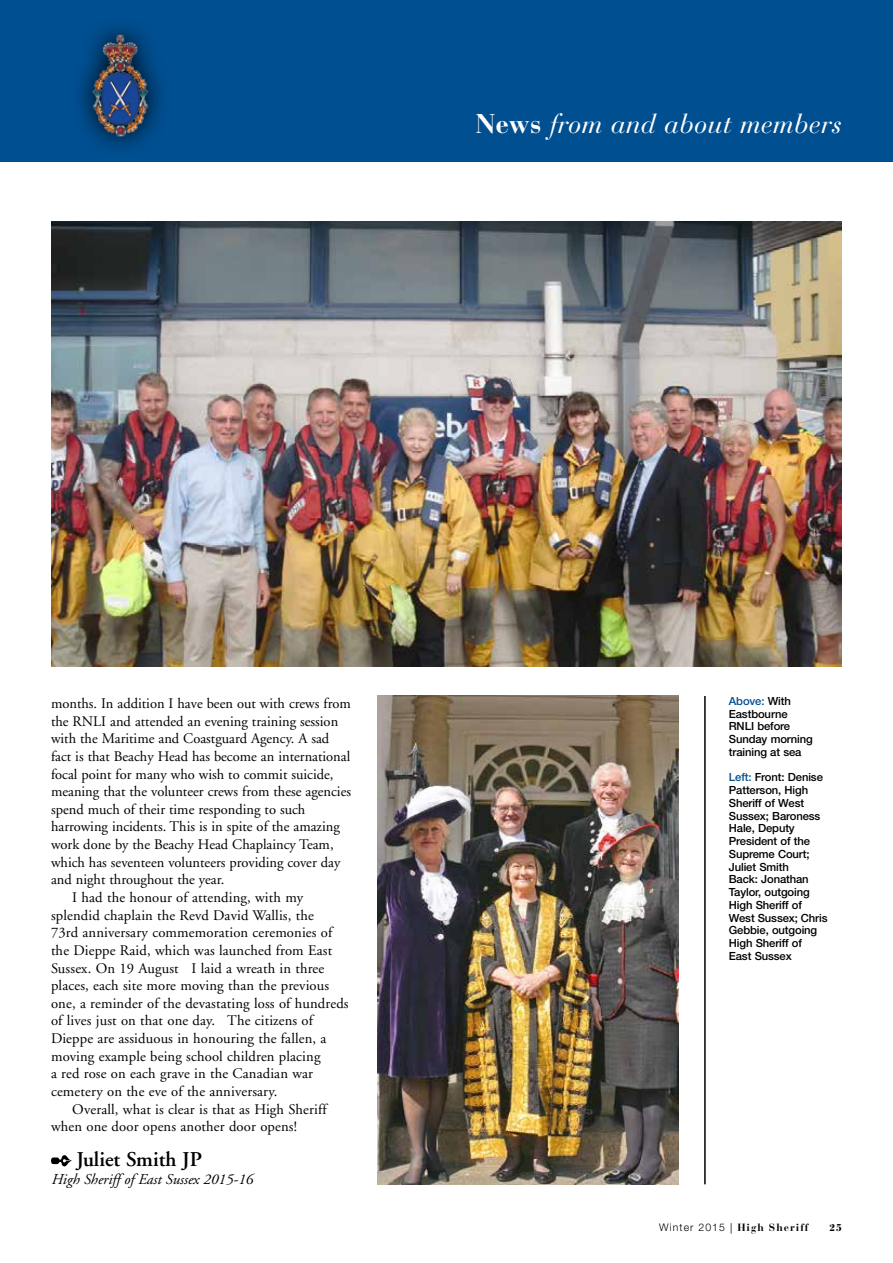
<style>
.page{position:relative;width:893px;height:1263px;background:#fff}
.page>*{position:absolute;margin:0;border:0;box-sizing:border-box;transform-origin:0 0}
.t1{font:italic 27px "Bauer Bodoni";color:#fff}
.t2{font:600 21px "Adobe Garamond";color:#000}
.t3{font:italic 15px "Adobe Garamond";color:#000}
.t4{font:14.7px "Adobe Garamond";color:#000}
.t5{font:500 11.25px/12.8px "Helvetica Neue";letter-spacing:-.01em;color:#000}
.t6{font:700 10.5px "Bauer Bodoni";letter-spacing:.1em;color:#000}
.t7{font:900 10.5px "Bauer Bodoni BT";color:#000}
.s1{font-weight:700;font-style:normal}
.s2{color:#004f91}
.s3{font-family:"Helvetica Neue";font-weight:300}
.s4{font-weight:400}
</style>
<div class="page">
<div style="left:0;top:0;width:893px;height:162px;background:#004f91"></div>
<svg style="left:80px;top:26px;width:81px;height:122px"></svg>
<img style="left:87px;top:34px;width:66px;height:102px">
<img style="left:378px;top:696px;width:301px;height:488px">
<img style="left:51px;top:221px;width:791px;height:446px">
<svg style="left:51px;top:1155px;width:21px;height:11px"></svg>
<hr style="left:704px;top:696px;width:2px;height:488px;background:#000">
<h1 class="t1" style="left:476px;top:107px;width:368px"><span class="s1">News</span> from and about members</h1>
<p class="t4" style="left:51px;top:696px;width:301px">months. In addition I have been out with crews from</p>
<p class="t4" style="left:51px;top:713px;width:289px">the RNLI and attended an evening training session</p>
<p class="t4" style="left:51px;top:731px;width:280px">with the Maritime and Coastguard Agency. A sad</p>
<p class="t4" style="left:51px;top:748px;width:301px">fact is that Beachy Head has become an international</p>
<p class="t4" style="left:51px;top:766px;width:284px">focal point for many who wish to commit suicide,</p>
<p class="t4" style="left:51px;top:784px;width:302px">meaning that the volunteer crews from these agencies</p>
<p class="t4" style="left:51px;top:801px;width:256px">spend much of their time responding to such</p>
<p class="t4" style="left:51px;top:819px;width:290px">harrowing incidents. This is in spite of the amazing</p>
<p class="t4" style="left:51px;top:836px;width:284px">work done by the Beachy Head Chaplaincy Team,</p>
<p class="t4" style="left:51px;top:854px;width:291px">which has seventeen volunteers providing cover day</p>
<p class="t4" style="left:51px;top:872px;width:175px">and night throughout the year.</p>
<p class="t4" style="left:72px;top:889px;width:233px">I had the honour of attending, with my</p>
<p class="t4" style="left:51px;top:907px;width:264px">splendid chaplain the Revd David Wallis, the</p>
<p class="t4" style="left:51px;top:925px;width:283px">73rd anniversary commemoration ceremonies of</p>
<p class="t4" style="left:51px;top:942px;width:283px">the Dieppe Raid, which was launched from East</p>
<p class="t4" style="left:51px;top:960px;width:275px">Sussex. On 19 August I laid a wreath in three</p>
<p class="t4" style="left:51px;top:977px;width:280px">places, each site more moving than the previous</p>
<p class="t4" style="left:51px;top:995px;width:299px">one, a reminder of the devastating loss of hundreds</p>
<p class="t4" style="left:51px;top:1013px;width:264px">of lives just on that one day. The citizens of</p>
<p class="t4" style="left:51px;top:1030px;width:277px">Dieppe are assiduous in honouring the fallen, a</p>
<p class="t4" style="left:51px;top:1048px;width:271px">moving example being school children placing</p>
<p class="t4" style="left:51px;top:1066px;width:264px">a red rose on each grave in the Canadian war</p>
<p class="t4" style="left:51px;top:1083px;width:228px">cemetery on the eve of the anniversary.</p>
<p class="t4" style="left:72px;top:1101px;width:256px">Overall, what is clear is that as High Sheriff</p>
<p class="t4" style="left:51px;top:1118px;width:247px">when one door opens another door opens!</p>
<h2 class="t2" style="left:76px;top:1148px;width:127px">Juliet Smith JP</h2>
<p class="t3" style="left:51px;top:1171px;width:203px">High Sheriff of East Sussex 2015-16</p>
<p class="t5" style="left:729px;top:694px;width:86px"><span class="s2">Above:</span> With<br>Eastbourne<br>RN LI before<br>Sunday morning training at sea</p>
<p class="t5" style="left:729px;top:771px;width:100px"><span class="s2">Left:</span> Front: Denise<br>Patterson, High<br>Sheriff of West<br>Sussex; Baroness<br>Hale, Deputy<br>President of the<br>Supreme Court;<br>Juliet Smith<br>Back: Jonathan<br>Taylor, outgoing<br>High Sheriff of<br>West Sussex; Chris<br>Gebbie, outgoing<br>High Sheriff of<br>East Sussex</p>
<p class="t6" style="left:659px;top:1221px;width:151px"><span class="s3">Winter 2015</span> <span class="s4">|</span> High Sheriff</p>
<p class="t7" style="left:829px;top:1221px;width:14px">25</p>
</div>
